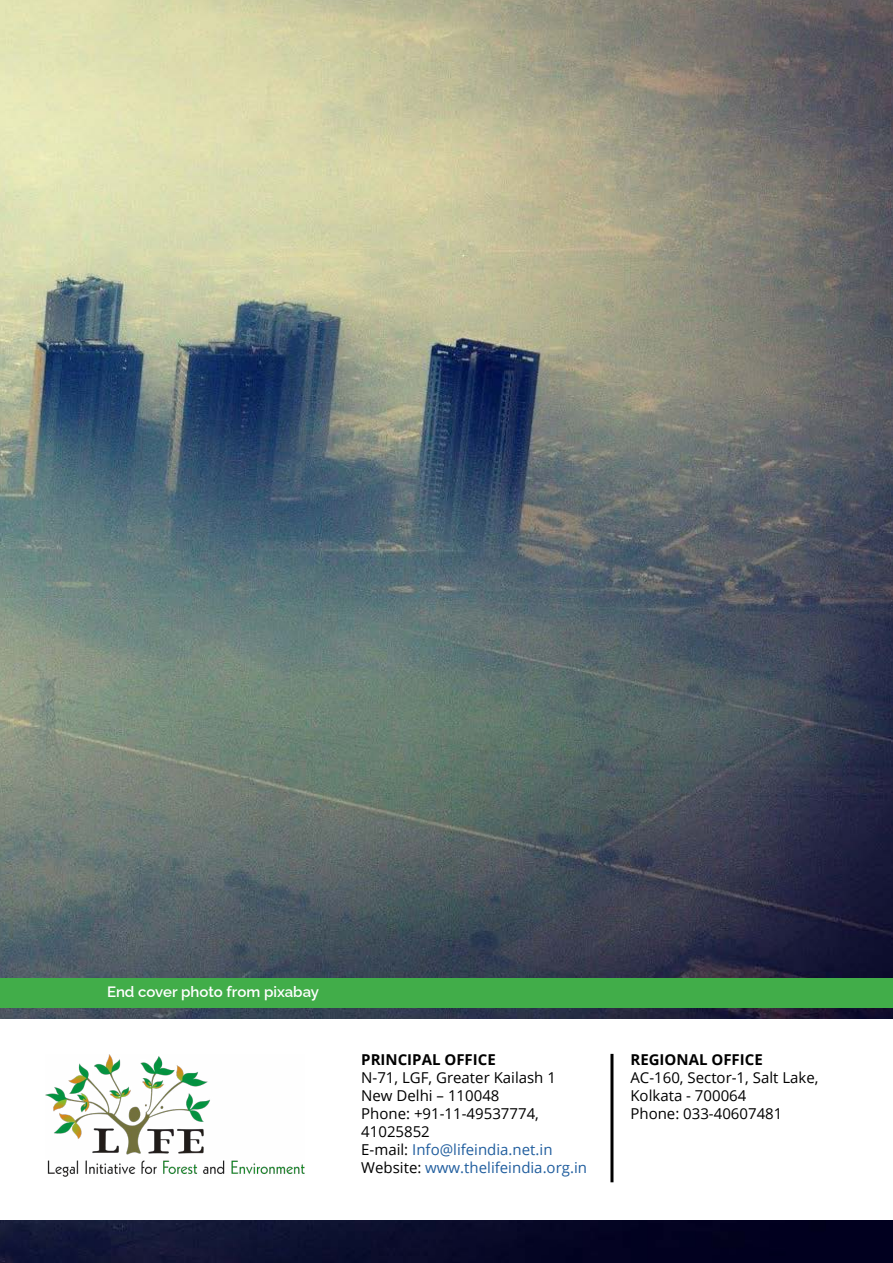
<style>
.page{position:relative;width:893px;height:1263px;background:#fff}
.page>*{position:absolute;margin:0;border:0;box-sizing:border-box;transform-origin:0 0}
.t1{font:15px/18px "Open Sans";color:#000}
.t2{font:700 15px "Open Sans";color:#000}
.t3{font:600 15px "Raleway";color:#fff}
.s1{color:#215e9e}
</style>
<div class="page">
<img style="left:0;top:0;width:893px;height:1263px">
<div style="left:0;top:1019px;width:893px;height:201px;background:#fff"></div>
<img style="left:46px;top:1055px;width:259px;height:122px">
<hr style="left:610px;top:1054px;width:3px;height:128px;background:#000">
<div style="left:0;top:978px;width:893px;height:30px;background:#41ad49"></div>
<p class="t3" style="left:107px;top:979px;width:214px">End cover photo from pixabay</p>
<p class="t2" style="left:361px;top:1049px;width:136px">PRINCIPAL OFFICE</p>
<p class="t1" style="left:361px;top:1068px;width:227px">N-71, LGF, Greater Kailash 1<br>New Delhi – 110048<br>Phone: +91-11-49537774,<br>41025852<br>E-mail: <span class="s1">Info@lifeindia.net.in<br></span>Website: <span class="s1">www.thelifeindia.org.in</span></p>
<p class="t2" style="left:630px;top:1049px;width:134px">REGIONAL OFFICE</p>
<p class="t1" style="left:630px;top:1068px;width:190px">AC-160, Sector-1, Salt Lake,<br>Kolkata - 700064<br>Phone: 033-40607481</p>
</div>
